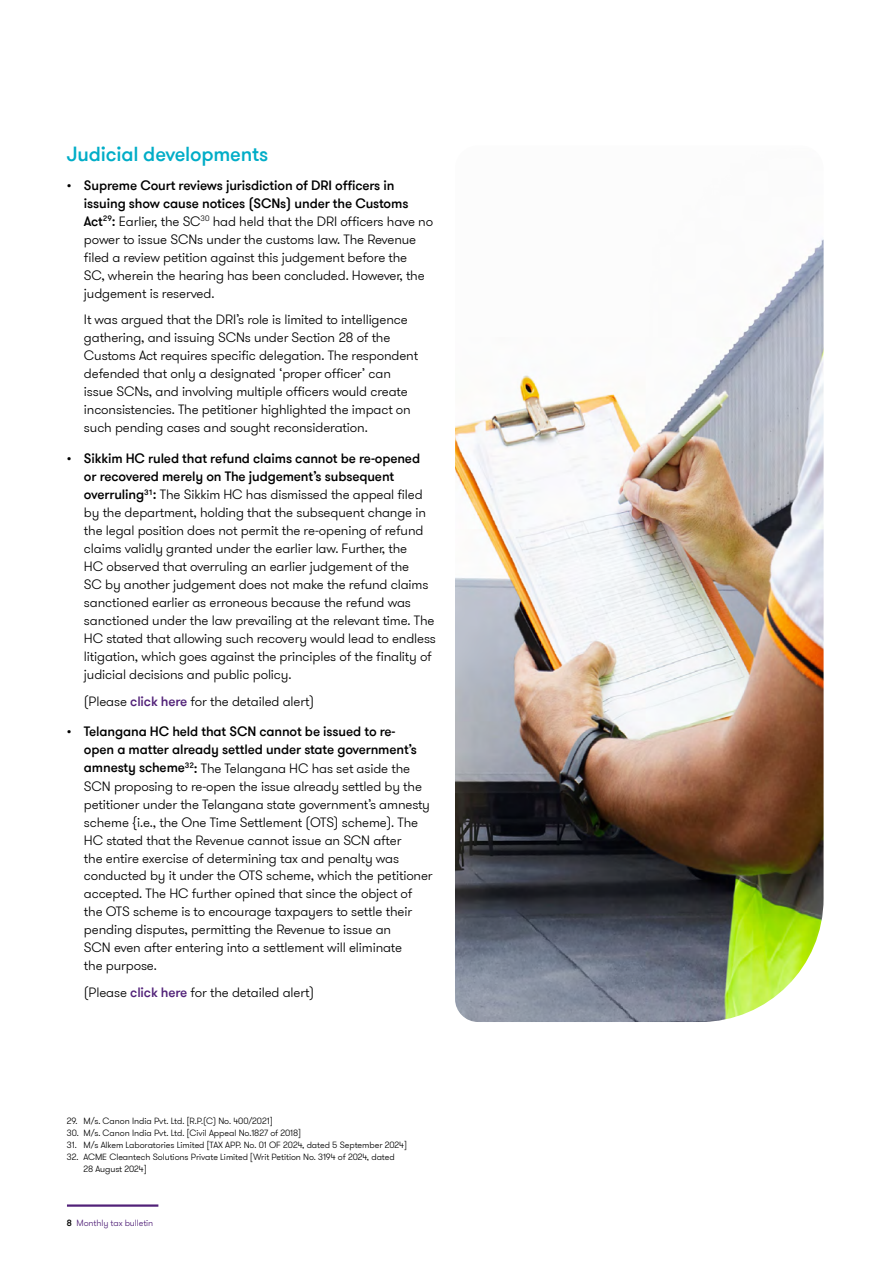
<style>
.page{position:relative;width:893px;height:1263px;background:#fff}
.page>*{position:absolute;margin:0;border:0;box-sizing:border-box;transform-origin:0 0}
.t1{font:500 20.25px "GT Walsheim Pro";letter-spacing:-.01em;color:#00adc7}
.t2{font:300 13.5px/18px "GT Walsheim Pro";letter-spacing:-.01em;color:#000}
.t3{font:300 9px/12px "GT Walsheim Pro";letter-spacing:-.005em;color:#000}
.t4{font:300 9px "GT Walsheim Pro";letter-spacing:-.01em;color:#512178}
.s1{font-weight:500}
.s2{font-weight:500;color:#512178}
.s3{font-weight:500;color:#000}
</style>
<div class="page">
<hr style="left:67px;top:1204px;width:91px;height:3px;background:#512178">
<img style="left:455px;top:239px;width:369px;height:783px">
<h1 class="t1" style="left:67px;top:141px;width:203px">Judicial developments</h1>
<p class="t2" style="left:84px;top:177px;width:351px;text-indent:-17px"><span class="s1">• Supreme Court reviews jurisdiction of DRI officers in issuing show cause notices (SCNs) under the Customs Act</span><sup>29</sup><span class="s1">:</span> Earlier, the SC<sup>30</sup> had held that the DRI officers have no power to issue SCNs under the customs law. The Revenue filed a review petition against this judgement before the<br>SC, wherein the hearing has been concluded. However, the judgement is reserved.</p>
<p class="t2" style="left:84px;top:311px;width:336px">It was argued that the DRI’s role is limited to intelligence gathering, and issuing SCNs under Section 28 of the Customs Act requires specific delegation. The respondent defended that only a designated ‘proper officer’ can issue SCNs, and involving multiple officers would create inconsistencies. The petitioner highlighted the impact on such pending cases and sought reconsideration.</p>
<p class="t2" style="left:84px;top:450px;width:354px;text-indent:-17px"><span class="s1">• Sikkim HC ruled that refund claims cannot be re-opened or recovered merely on The judgement’s subsequent overruling</span><sup>31</sup><span class="s1">:</span> The Sikkim HC has dismissed the appeal filed by the department, holding that the subsequent change in the legal position does not permit the re-opening of refund claims validly granted under the earlier law. Further, the<br>HC observed that overruling an earlier judgement of the<br>SC by another judgement does not make the refund claims sanctioned earlier as erroneous because the refund was sanctioned under the law prevailing at the relevant time. The HC stated that allowing such recovery would lead to endless litigation, which goes against the principles of the finality of judicial decisions and public policy.</p>
<p class="t2" style="left:84px;top:692px;width:232px">(Please <span class="s2">click here</span> for the detailed alert)</p>
<p class="t2" style="left:84px;top:723px;width:350px;text-indent:-17px"><span class="s1">• Telangana HC held that SCN cannot be issued to re-<br>open a matter already settled under state government’s amnesty scheme</span><sup>32</sup><span class="s1">:</span> The Telangana HC has set aside the SCN proposing to re-open the issue already settled by the petitioner under the Telangana state government’s amnesty scheme {i.e., the One Time Settlement (OTS) scheme). The HC stated that the Revenue cannot issue an SCN after<br>the entire exercise of determining tax and penalty was conducted by it under the OTS scheme, which the petitioner accepted. The HC further opined that since the object of the OTS scheme is to encourage taxpayers to settle their pending disputes, permitting the Revenue to issue an<br>SCN even after entering into a settlement will eliminate<br>the purpose.</p>
<p class="t2" style="left:84px;top:983px;width:232px">(Please <span class="s2">click here</span> for the detailed alert)</p>
<p class="t3" style="left:67px;top:1115px;width:207px">29. M/s. Canon India Pvt. Ltd. [R.P.(C) No. 400/2021]</p>
<p class="t3" style="left:67px;top:1127px;width:236px">30. M/s. Canon India Pvt. Ltd. [Civil Appeal No.1827 of 2018]</p>
<p class="t3" style="left:67px;top:1139px;width:342px">31. M/s Alkem Laboratories Limited [TAX APP. No. 01 OF 2024, dated 5 September 2024]</p>
<p class="t3" style="left:83px;top:1151px;width:313px;text-indent:-16px">32. ACME Cleantech Solutions Private Limited [Writ Petition No. 3194 of 2024, dated<br>28 August 2024]</p>
<p class="t4" style="left:67px;top:1217px;width:88px"><span class="s3">8</span> Monthly tax bulletin</p>
</div>
